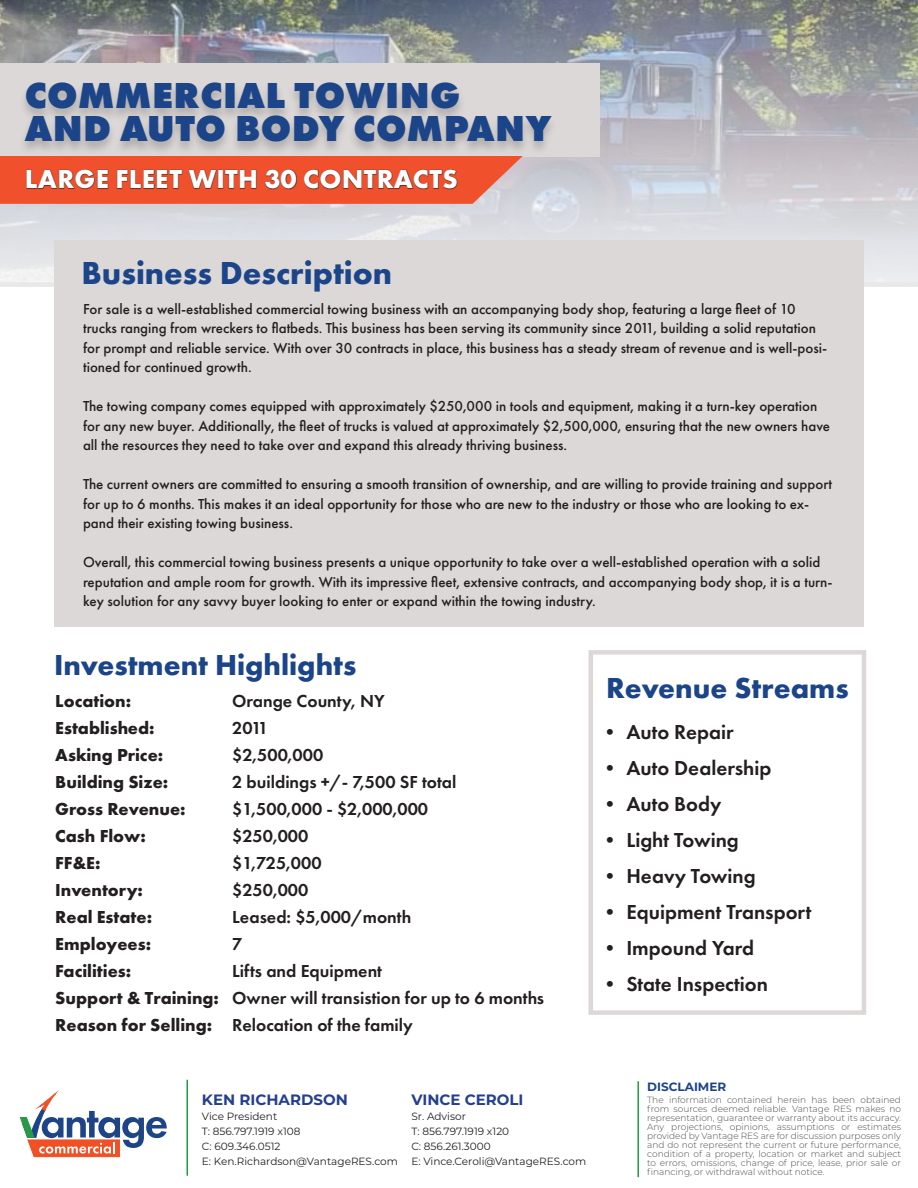
<style>
.page{position:relative;width:918px;height:1188px;background:#fff}
.page>*{position:absolute;margin:0;border:0;box-sizing:border-box;transform-origin:0 0}
.t1{font:800 37.5px/33px "Futura PT";letter-spacing:.01em;color:#1c4489}
.t2{font:700 33px "Futura PT";color:#1c4489}
.t3{font:700 30px "Futura PT";color:#1c4489}
.t4{font:700 27px "Futura PT";letter-spacing:.01em;color:#fff}
.t5{font:600 21px "Futura PT";color:#231f20}
.t6{font:600 18px "Futura PT";color:#231f20}
.t7{font:700 18px/27px "Futura PT";color:#231f20}
.t8{font:500 15px/19.5px "Futura PT";color:#231f20}
.t9{font:700 15px "Montserrat";color:#253f8e}
.t10{font:700 12px "Montserrat";color:#1c4489}
.t11{font:10.5px/15px "Montserrat";color:#231f20}
.t12{font:300 9px/9px "Montserrat";color:#4b4c4d;text-align:justify}
</style>
<div class="page">
<hr style="left:186px;top:1080px;width:2px;height:96px;background:#1d9e43">
<hr style="left:637px;top:1081px;width:2px;height:96px;background:#1d9e43">
<svg style="left:19px;top:1090px;width:148px;height:68px"></svg>
<div style="left:589px;top:650px;width:277px;height:365px;border:4px solid #dcd8d7"></div>
<img style="left:0;top:0;width:917px;height:287px">
<div style="left:54px;top:240px;width:810px;height:386px;background:#dcd8d7"></div>
<div style="left:0;top:63px;width:599px;height:94px;background:#dcd8d7"></div>
<svg style="left:0;top:156px;width:523px;height:48px;background:#ed5a39"></svg>
<div style="left:18px;top:81px;width:541px;height:75px;background:#231f20;opacity:.24"></div>
<div style="left:26px;top:169px;width:431px;height:20px;background:#231f20;opacity:.75"></div>
<p class="t1" style="left:25px;top:78px;width:528px">COMMERCIAL TOWING<br>AND AUTO BODY COMPANY</p>
<p class="t4" style="left:25px;top:161px;width:434px">LARGE FLEET WITH 30 CONTRACTS</p>
<p class="t2" style="left:82px;top:252px;width:312px">Business Description</p>
<p class="t8" style="left:83px;top:299px;width:746px">For sale is a well-established commercial towing business with an accompanying body shop, featuring a large fleet of 10 trucks ranging from wreckers to flatbeds. This business has been serving its community since 2011, building a solid reputation for prompt and reliable service. With over 30 contracts in place, this business has a steady stream of revenue and is well-posi&shy;tioned for continued growth.</p>
<p class="t8" style="left:83px;top:396px;width:749px">The towing company comes equipped with approximately $250,000 in tools and equipment, making it a turn-key operation for any new buyer. Additionally, the fleet of trucks is valued at approximately $2,500,000, ensuring that the new owners have all the resources they need to take over and expand this already thriving business.</p>
<p class="t8" style="left:83px;top:474px;width:751px">The current owners are committed to ensuring a smooth transition of ownership, and are willing to provide training and support for up to 6 months. This makes it an ideal opportunity for those who are new to the industry or those who are looking to ex&shy;pand their existing towing business.</p>
<p class="t8" style="left:83px;top:552px;width:751px">Overall, this commercial towing business presents a unique opportunity to take over a well-established operation with a solid reputation and ample room for growth. With its impressive fleet, extensive contracts, and accompanying body shop, it is a turn&shy;key solution for any savvy buyer looking to enter or expand within the towing industry.</p>
<p class="t3" style="left:54px;top:646px;width:304px">Investment Highlights</p>
<p class="t7" style="left:55px;top:687px;width:77px">Location:</p>
<p class="t7" style="left:55px;top:714px;width:110px">Established:<br>Asking Price:</p>
<p class="t7" style="left:55px;top:768px;width:132px">Building Size:<br>Gross Revenue:</p>
<p class="t7" style="left:55px;top:822px;width:92px">Cash Flow:<br>FF&amp;E:</p>
<p class="t7" style="left:55px;top:876px;width:98px">Inventory:<br>Real Estate:</p>
<p class="t7" style="left:55px;top:930px;width:97px">Employees:</p>
<p class="t7" style="left:55px;top:957px;width:78px">Facilities:</p>
<p class="t7" style="left:55px;top:984px;width:165px">Support &amp; Training:</p>
<p class="t7" style="left:55px;top:1011px;width:159px">Reason for Selling:</p>
<p class="t6" style="left:232px;top:689px;width:154px">Orange County, NY</p>
<p class="t6" style="left:232px;top:716px;width:38px">2011</p>
<p class="t6" style="left:232px;top:743px;width:93px">$2,500,000</p>
<p class="t6" style="left:232px;top:770px;width:226px">2 buildings +/- 7,500 SF total</p>
<p class="t6" style="left:232px;top:797px;width:197px">$1,500,000 - $2,000,000</p>
<p class="t6" style="left:232px;top:824px;width:78px">$250,000</p>
<p class="t6" style="left:232px;top:851px;width:91px">$1,725,000</p>
<p class="t6" style="left:232px;top:878px;width:78px">$250,000</p>
<p class="t6" style="left:232px;top:905px;width:181px">Leased: $5,000/month</p>
<p class="t6" style="left:232px;top:932px;width:12px">7</p>
<p class="t6" style="left:232px;top:959px;width:151px">Lifts and Equipment</p>
<p class="t6" style="left:232px;top:986px;width:314px">Owner will transistion for up to 6 months</p>
<p class="t6" style="left:232px;top:1013px;width:182px">Relocation of the family</p>
<p class="t9" style="left:202px;top:1088px;width:147px">KEN RICHARDSON</p>
<p class="t11" style="left:202px;top:1108px;width:197px">Vice President<br>T: 856.797.1919 x108<br>C: 609.346.0512<br>E: Ken.Richardson@VantageRES.com</p>
<p class="t9" style="left:411px;top:1088px;width:114px">VINCE CEROLI</p>
<p class="t11" style="left:411px;top:1108px;width:176px">Sr. Advisor<br>T: 856.797.1919 x120<br>C: 856.261.3000<br>E: Vince.Ceroli@VantageRES.com</p>
<p class="t3" style="left:606px;top:669px;width:244px">Revenue Streams</p>
<p class="t5" style="left:599px;top:719px;width:136px">• Auto Repair</p>
<p class="t5" style="left:599px;top:755px;width:174px">• Auto Dealership</p>
<p class="t5" style="left:599px;top:791px;width:124px">• Auto Body</p>
<p class="t5" style="left:599px;top:827px;width:141px">• Light Towing</p>
<p class="t5" style="left:599px;top:863px;width:158px">• Heavy Towing</p>
<p class="t5" style="left:599px;top:899px;width:214px">• Equipment Transport</p>
<p class="t5" style="left:599px;top:935px;width:156px">• Impound Yard</p>
<p class="t5" style="left:599px;top:971px;width:170px">• State Inspection</p>
<p class="t10" style="left:647px;top:1078px;width:81px">DISCLAIMER</p>
<p class="t12" style="left:647px;top:1095px;width:255px">The information contained herein has been obtained from sources deemed reliable. Vantage RES makes no representation, guarantee or warranty about its accuracy.<br>Any projections, opinions, assumptions or estimates provided by Vantage RES are for discussion purposes only and do not represent the current or future performance, condition of a property, location or market and subject to errors, omissions, change of price, lease, prior sale or financing, or withdrawal without notice.</p>
</div>
